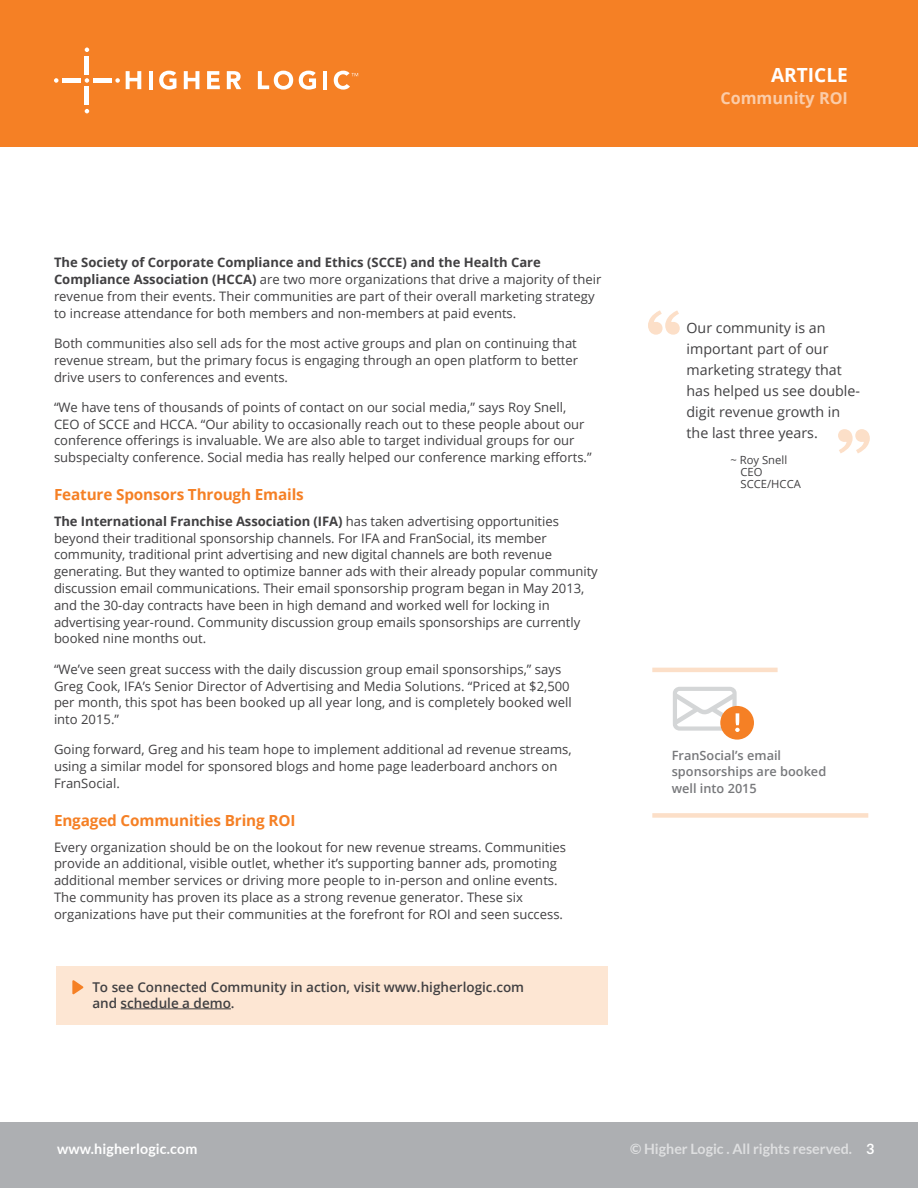
<style>
.page{position:relative;width:918px;height:1188px;background:#fff}
.page>*{position:absolute;margin:0;border:0;box-sizing:border-box;transform-origin:0 0}
.t1{font:700 19.5px "Open Sans";color:#fff}
.t2{font:700 16.5px "Open Sans";color:#fbcca8}
.t3{font:700 15.3px "Open Sans";letter-spacing:-.01em;color:#f58025}
.t4{font:14.25px/21px "Open Sans";color:#414042}
.t5{font:700 14.25px "Lato";color:#fff}
.t6{font:600 13.5px/16.2px "Open Sans";color:#414042}
.t7{font:13.05px/16.8px "Open Sans";color:#414042}
.t8{font:600 12.75px/16.5px "Open Sans";color:#77787b}
.t9{font:11.25px/12px "Open Sans";color:#414042}
.s1{font-weight:700}
</style>
<div class="page">
<div style="left:56px;top:967px;width:552px;height:58px;background:#fde6d3"></div>
<div style="left:0;top:0;width:918px;height:147px;background:#f58025"></div>
<svg style="left:126px;top:71px;width:15px;height:18px"></svg>
<hr style="left:149px;top:71px;width:4px;height:18px;background:#fff">
<svg style="left:159px;top:71px;width:17px;height:19px"></svg>
<svg style="left:184px;top:71px;width:15px;height:18px"></svg>
<svg style="left:207px;top:71px;width:13px;height:18px"></svg>
<svg style="left:227px;top:71px;width:14px;height:18px"></svg>
<svg style="left:258px;top:71px;width:35px;height:19px"></svg>
<svg style="left:299px;top:71px;width:17px;height:19px"></svg>
<hr style="left:323px;top:71px;width:4px;height:18px;background:#fff">
<svg style="left:85px;top:48px;width:4px;height:4px"></svg>
<hr style="left:85px;top:56px;width:4px;height:18px;background:#fff">
<svg style="left:85px;top:78px;width:4px;height:5px"></svg>
<svg style="left:85px;top:109px;width:4px;height:4px"></svg>
<hr style="left:85px;top:87px;width:4px;height:18px;background:#fff">
<svg style="left:115px;top:78px;width:5px;height:5px"></svg>
<div style="left:93px;top:78px;width:19px;height:5px;background:#fff"></div>
<svg style="left:54px;top:78px;width:5px;height:5px"></svg>
<div style="left:62px;top:78px;width:19px;height:5px;background:#fff"></div>
<svg style="left:334px;top:71px;width:24px;height:19px"></svg>
<svg style="left:648px;top:310px;width:32px;height:25px"></svg>
<svg style="left:838px;top:429px;width:32px;height:24px"></svg>
<div style="left:0;top:1122px;width:918px;height:66px;background:#adafb2"></div>
<div style="left:652px;top:813px;width:216px;height:5px;background:#fcdfc8"></div>
<div style="left:720px;top:706px;width:34px;height:34px;background:#f58025;border-radius:50%"></div>
<svg style="left:673px;top:687px;width:67px;height:45px"></svg>
<svg style="left:72px;top:980px;width:12px;height:15px"></svg>
<hr style="left:121px;top:1009px;width:110px;height:1px;background:#414042">
<hr style="left:652px;top:668px;width:126px;height:4px;background:#fcdfc8">
<h1 class="t1" style="left:771px;top:61px;width:78px">ARTICLE</h1>
<p class="t2" style="left:720px;top:87px;width:129px">Community ROI</p>
<p class="t7" style="left:54px;top:254px;width:549px"><span class="s1">The Society of Corporate Compliance and Ethics (SCCE) and the Health Care Compliance Association (HCCA)</span> are two more organizations that drive a majority of their revenue from their events. Their communities are part of their overall marketing strategy to increase attendance for both members and non-members at paid events.</p>
<p class="t7" style="left:54px;top:334px;width:526px;text-align:justify">Both communities also sell ads for the most active groups and plan on continuing that revenue stream, but the primary focus is engaging through an open platform to better drive users to conferences and events.</p>
<p class="t7" style="left:54px;top:398px;width:539px">“We have tens of thousands of points of contact on our social media,” says Roy Snell, CEO of SCCE and HCCA. “Our ability to occasionally reach out to these people about our conference offerings is invaluable. We are also able to target individual groups for our subspecialty conference. Social media has really helped our conference marking efforts.”</p>
<p class="t3" style="left:54px;top:484px;width:251px">Feature Sponsors Through Emails</p>
<p class="t7" style="left:54px;top:512px;width:545px"><span class="s1">The International Franchise Association (IFA)</span> has taken advertising opportunities beyond their traditional sponsorship channels. For IFA and FranSocial, its member community, traditional print advertising and new digital channels are both revenue generating. But they wanted to optimize banner ads with their already popular community discussion email communications. Their email sponsorship program began in May 2013, and the 30-day contracts have been in high demand and worked well for locking in advertising year-round. Community discussion group emails sponsorships are currently booked nine months out.</p>
<p class="t7" style="left:54px;top:660px;width:519px">“We’ve seen great success with the daily discussion group email sponsorships,” says Greg Cook, IFA’s Senior Director of Advertising and Media Solutions. “Priced at $2,500 per month, this spot has been booked up all year long, and is completely booked well into 2015.”</p>
<p class="t7" style="left:54px;top:741px;width:519px">Going forward, Greg and his team hope to implement additional ad revenue streams, using a similar model for sponsored blogs and home page leaderboard anchors on<br>FranSocial.</p>
<p class="t3" style="left:54px;top:809px;width:243px">Engaged Communities Bring ROI</p>
<p class="t7" style="left:54px;top:838px;width:514px">Every organization should be on the lookout for new revenue streams. Communities provide an additional, visible outlet, whether it’s supporting banner ads, promoting additional member services or driving more people to in-person and online events.<br>The community has proven its place as a strong revenue generator. These six organizations have put their communities at the forefront for ROI and seen success.</p>
<p class="t6" style="left:92px;top:978px;width:433px">To see Connected Community in action, visit www.higherlogic.com and schedule a demo.</p>
<p class="t4" style="left:687px;top:317px;width:175px">Our community is an important part of our marketing strategy that has helped us see double&shy;digit revenue growth in the last three years.</p>
<p class="t9" style="left:741px;top:454px;width:62px;text-indent:-10px">~ Roy Snell<br>CEO<br>SCCE/HCCA</p>
<p class="t8" style="left:672px;top:747px;width:156px">FranSocial’s email sponsorships are booked well into 2015</p>
<p class="t5" style="left:57px;top:1141px;width:142px">www.higherlogic.com</p>
<p class="t5" style="left:630px;top:1141px;width:246px">© Higher Logic . All rights reserved. 3</p>
</div>
